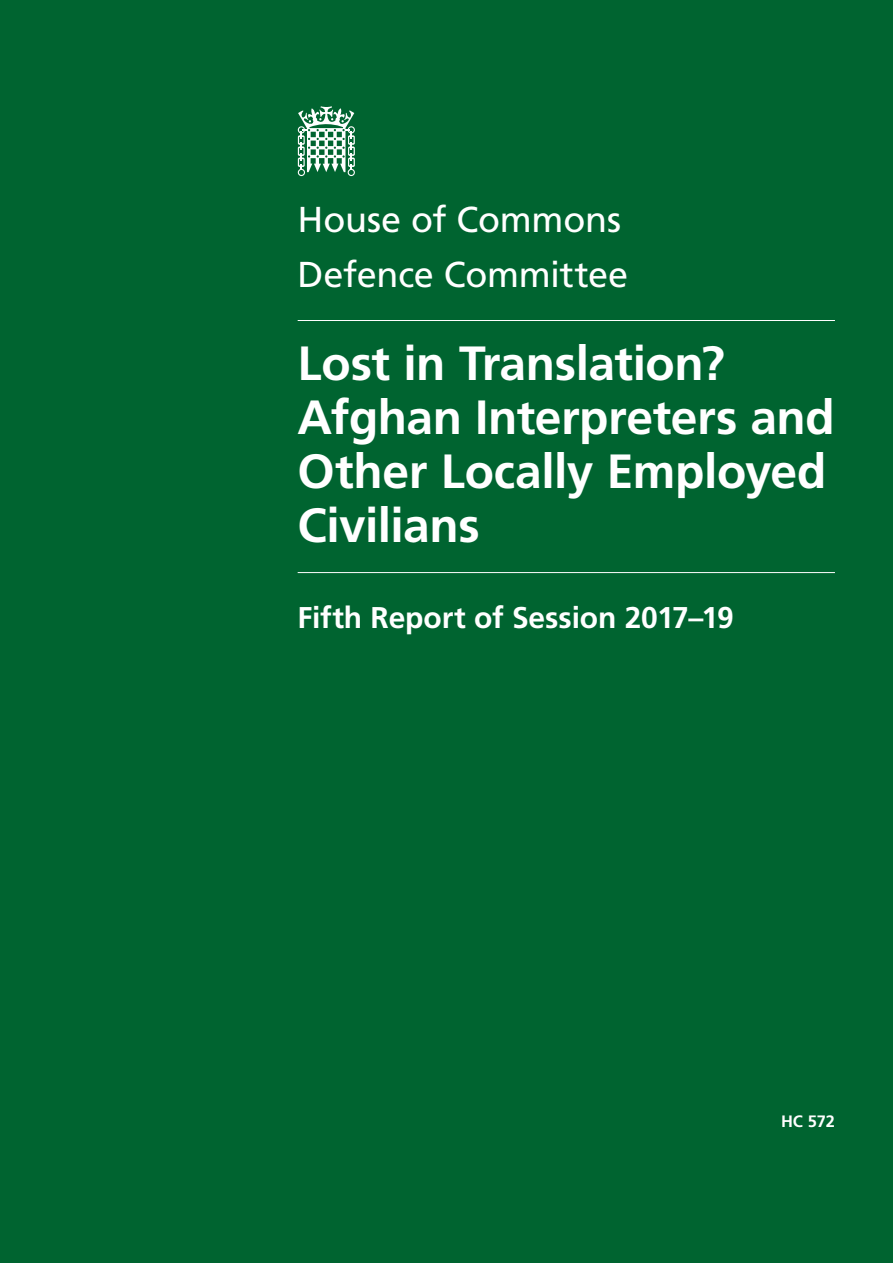
<style>
.page{position:relative;width:893px;height:1263px;background:#006430}
.page>*{position:absolute;margin:0;border:0;box-sizing:border-box;transform-origin:0 0}
.t1{font:700 48px/54px "Frutiger LT Std";letter-spacing:-.01em;color:#fff}
.t2{font:36px/55.5px "Frutiger LT Std";letter-spacing:-.005em;color:#fff}
.t3{font:700 30px "Frutiger LT Std";letter-spacing:-.005em;color:#fff}
.t4{font:700 16.5px "Frutiger LT Std";color:#fff}
</style>
<div class="page">
<svg style="left:298px;top:106px;width:57px;height:70px"></svg>
<hr style="left:298px;top:320px;width:537px;height:1px;background:#fff">
<hr style="left:298px;top:572px;width:537px;height:1px;background:#fff">
<p class="t2" style="left:298px;top:192px;width:332px">House of Commons<br>Defence Committee</p>
<p class="t1" style="left:298px;top:337px;width:539px">Lost in Translation?<br>Afghan Interpreters and<br>Other Locally Employed<br>Civilians</p>
<p class="t3" style="left:298px;top:600px;width:438px">Fifth Report of Session 2017–19</p>
<p class="t4" style="left:781px;top:1111px;width:55px">HC 572</p>
</div>
